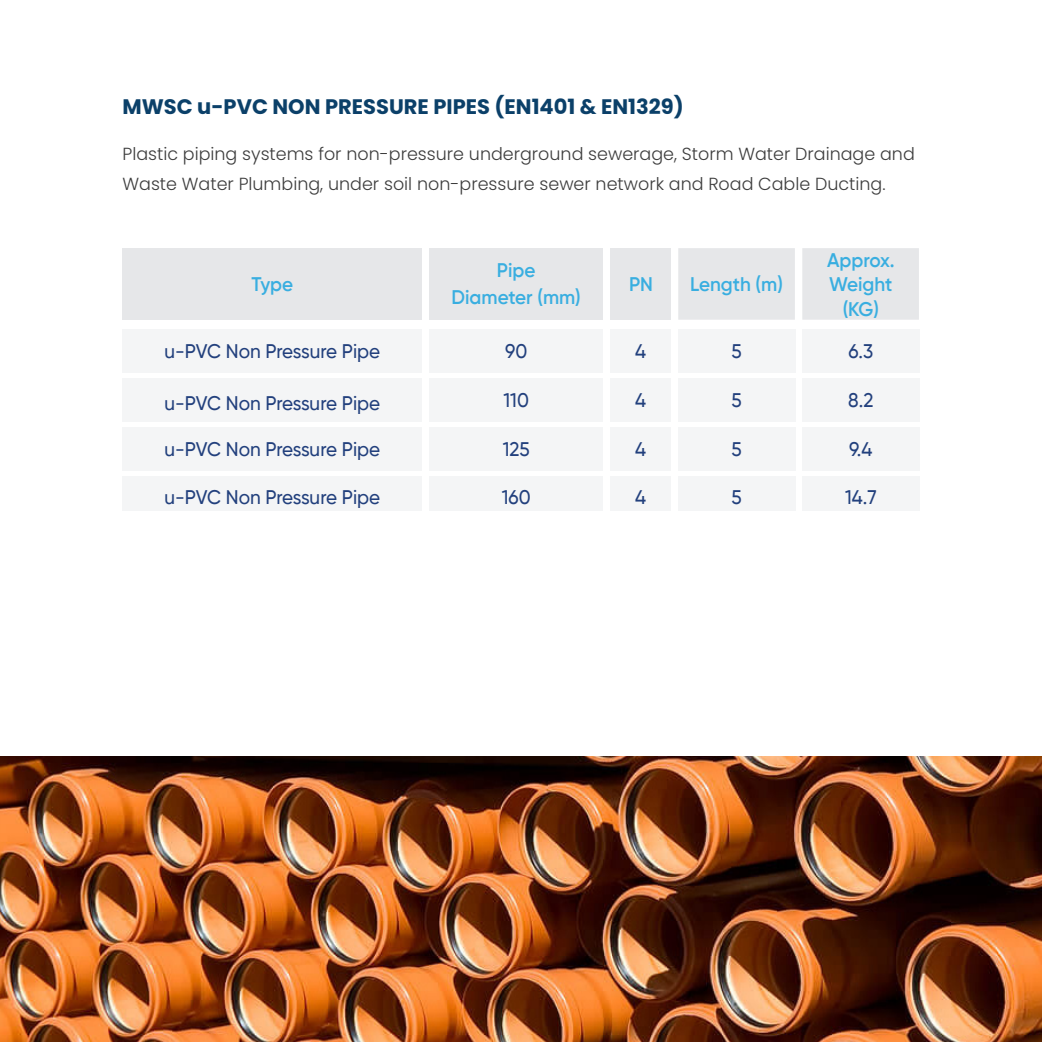
<style>
.page{position:relative;width:1042px;height:1042px;background:#fff}
.page>*{position:absolute;margin:0;border:0;box-sizing:border-box;transform-origin:0 0}
.t1{font:700 21px "Poppins";color:#0b4069}
.t2{font:500 19.6px "Gilroy";letter-spacing:-.005em;color:#22407d;scale:.96 1}
.t3{font:600 19.6px/24.5px "Gilroy";color:#39aee0;text-align:center;scale:.96 1}
.t4{font:300 17.5px/29.8px "Poppins";color:#3d3d3d}
</style>
<div class="page">
<div style="left:678px;top:248px;width:117px;height:72px;background:#e6e7e9"></div>
<div style="left:678px;top:330px;width:117px;height:43px;background:#f4f5f6"></div>
<div style="left:678px;top:378px;width:117px;height:43px;background:#f4f5f6"></div>
<div style="left:678px;top:427px;width:117px;height:43px;background:#f4f5f6"></div>
<div style="left:678px;top:476px;width:117px;height:35px;background:#f4f5f6"></div>
<div style="left:122px;top:248px;width:300px;height:72px;background:#e6e7e9"></div>
<div style="left:429px;top:248px;width:174px;height:72px;background:#e6e7e9"></div>
<div style="left:610px;top:248px;width:61px;height:72px;background:#e6e7e9"></div>
<div style="left:802px;top:248px;width:117px;height:72px;background:#e6e7e9"></div>
<div style="left:802px;top:330px;width:117px;height:43px;background:#f4f5f6"></div>
<div style="left:802px;top:378px;width:117px;height:43px;background:#f4f5f6"></div>
<div style="left:802px;top:427px;width:117px;height:43px;background:#f4f5f6"></div>
<div style="left:802px;top:476px;width:117px;height:35px;background:#f4f5f6"></div>
<div style="left:122px;top:330px;width:300px;height:43px;background:#f4f5f6"></div>
<div style="left:429px;top:330px;width:174px;height:43px;background:#f4f5f6"></div>
<div style="left:610px;top:330px;width:61px;height:43px;background:#f4f5f6"></div>
<div style="left:122px;top:378px;width:300px;height:43px;background:#f4f5f6"></div>
<div style="left:429px;top:378px;width:174px;height:43px;background:#f4f5f6"></div>
<div style="left:610px;top:378px;width:61px;height:43px;background:#f4f5f6"></div>
<div style="left:122px;top:427px;width:300px;height:43px;background:#f4f5f6"></div>
<div style="left:429px;top:427px;width:174px;height:43px;background:#f4f5f6"></div>
<div style="left:610px;top:427px;width:61px;height:43px;background:#f4f5f6"></div>
<div style="left:122px;top:476px;width:300px;height:35px;background:#f4f5f6"></div>
<div style="left:429px;top:476px;width:174px;height:35px;background:#f4f5f6"></div>
<div style="left:610px;top:476px;width:61px;height:35px;background:#f4f5f6"></div>
<img style="left:0;top:756px;width:1042px;height:286px">
<p class="t1" style="left:122px;top:94px;width:563px">MWSC u-PVC NON PRESSURE PIPES (EN1401 &amp; EN1329)</p>
<p class="t4" style="left:122px;top:139px;width:794px">Plastic piping systems for non-pressure underground sewerage, Storm Water Drainage and<br>Waste Water Plumbing, under soil non-pressure sewer network and Road Cable Ducting.</p>
<p class="t3" style="left:251px;top:271px;width:45px">Type</p>
<p class="t3" style="left:452px;top:257px;width:136px;line-height:26.9px">Pipe<br>Diameter (mm)</p>
<p class="t3" style="left:629px;top:272px;width:26px">PN</p>
<p class="t3" style="left:690px;top:271px;width:98px">Length (m)</p>
<p class="t2" style="left:164px;top:339px;width:226px">u-PVC Non Pressure Pipe</p>
<p class="t2" style="left:505px;top:339px;width:25px">90</p>
<p class="t2" style="left:635px;top:339px;width:13px">4</p>
<p class="t2" style="left:731px;top:339px;width:12px">5</p>
<p class="t2" style="left:503px;top:388px;width:28px">110</p>
<p class="t2" style="left:635px;top:388px;width:13px">4</p>
<p class="t2" style="left:731px;top:388px;width:12px">5</p>
<p class="t2" style="left:503px;top:437px;width:30px">125</p>
<p class="t2" style="left:635px;top:437px;width:13px">4</p>
<p class="t2" style="left:731px;top:437px;width:12px">5</p>
<p class="t2" style="left:502px;top:485px;width:32px">160</p>
<p class="t2" style="left:635px;top:485px;width:13px">4</p>
<p class="t2" style="left:731px;top:485px;width:12px">5</p>
<p class="t2" style="left:164px;top:391px;width:226px">u-PVC Non Pressure Pipe</p>
<p class="t2" style="left:164px;top:437px;width:226px">u-PVC Non Pressure Pipe</p>
<p class="t2" style="left:164px;top:485px;width:226px">u-PVC Non Pressure Pipe</p>
<p class="t3" style="left:827px;top:247px;width:72px">Approx.<br>Weight (KG)</p>
<p class="t2" style="left:848px;top:339px;width:27px">6.3</p>
<p class="t2" style="left:848px;top:388px;width:28px">8.2</p>
<p class="t2" style="left:849px;top:437px;width:26px">9.4</p>
<p class="t2" style="left:845px;top:485px;width:34px">14.7</p>
</div>
